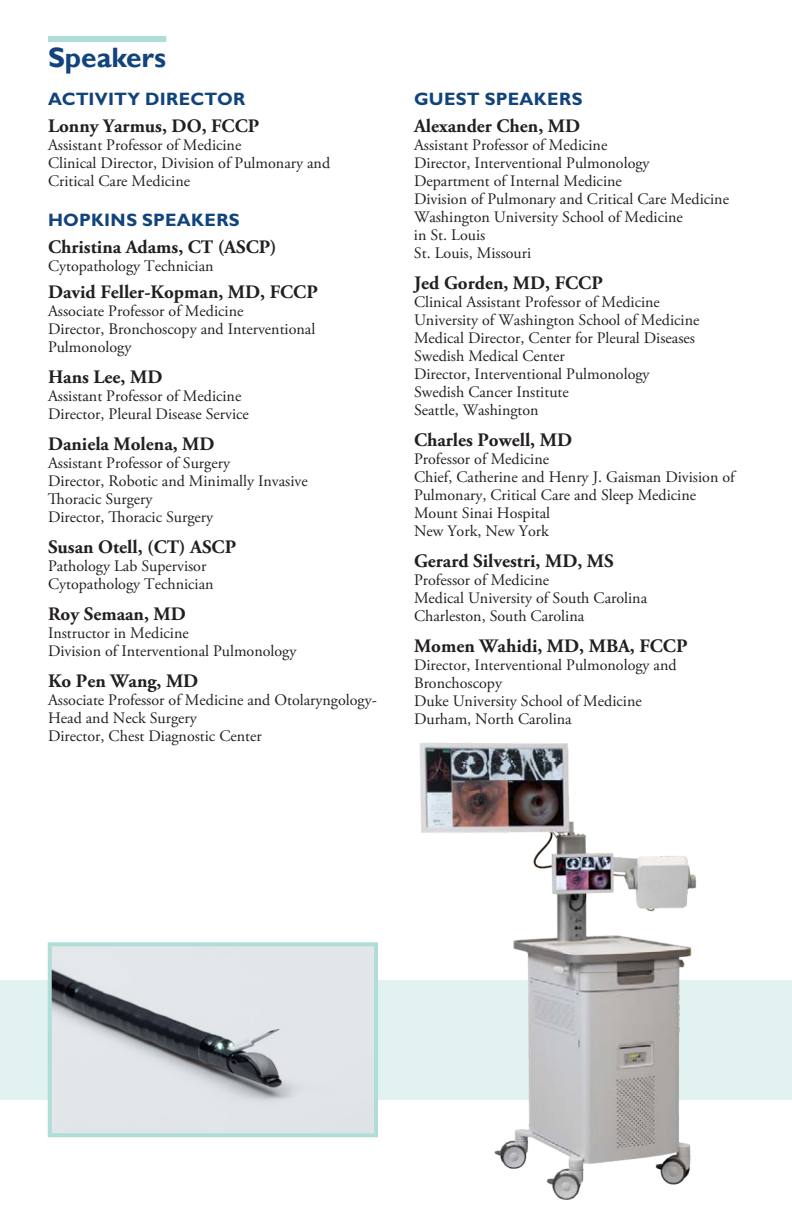
<style>
.page{position:relative;width:792px;height:1224px;background:#fff}
.page>*{position:absolute;margin:0;border:0;box-sizing:border-box;transform-origin:0 0}
.t1{font:700 28px "Gill Sans";color:#11437c}
.Faculty{font:700 19px "Adobe Garamond Pro";color:#231f20}
.Subhead{font:700 18px "Gill Sans";letter-spacing:.015em;color:#11437c}
.Fac__Title{font:16px/18px "Adobe Garamond Pro";color:#231f20}
</style>
<div class="page">
<div style="left:0;top:980px;width:792px;height:120px;background:#e1f2f1"></div>
<img style="left:53px;top:947px;width:320px;height:185px">
<div style="left:48px;top:942px;width:330px;height:195px;border:4px solid #afded9"></div>
<div style="left:48px;top:36px;width:118px;height:6px;background:#afded9"></div>
<img style="left:419px;top:742px;width:278px;height:458px">
<p class="t1" style="left:48px;top:41px;width:120px">Speakers</p>
<p class="Subhead" style="left:48px;top:88px;width:199px">ACTIVITY DIRECTOR</p>
<p class="Faculty" style="left:48px;top:115px;width:213px">Lonny Yarmus, DO, FCCP</p>
<p class="Fac__Title" style="left:48px;top:136px;width:195px">Assistant Professor of Medicine</p>
<p class="Fac__Title" style="left:48px;top:154px;width:284px">Clinical Director, Division of Pulmonary and<br>Critical Care Medicine</p>
<p class="Subhead" style="left:48px;top:209px;width:193px">HOPKINS SPEAKERS</p>
<p class="Faculty" style="left:48px;top:236px;width:230px">Christina Adams, CT (ASCP)</p>
<p class="Fac__Title" style="left:48px;top:257px;width:167px">Cytopathology Technician</p>
<p class="Faculty" style="left:48px;top:281px;width:271px">David Feller-Kopman, MD, FCCP</p>
<p class="Fac__Title" style="left:48px;top:302px;width:197px">Associate Professor of Medicine</p>
<p class="Fac__Title" style="left:48px;top:320px;width:269px">Director, Bronchoscopy and Interventional<br>Pulmonology</p>
<p class="Faculty" style="left:48px;top:366px;width:116px">Hans Lee, MD</p>
<p class="Fac__Title" style="left:48px;top:387px;width:195px">Assistant Professor of Medicine</p>
<p class="Fac__Title" style="left:48px;top:405px;width:202px">Director, Pleural Disease Service</p>
<p class="Faculty" style="left:48px;top:433px;width:168px">Daniela Molena, MD</p>
<p class="Fac__Title" style="left:48px;top:454px;width:184px">Assistant Professor of Surgery</p>
<p class="Fac__Title" style="left:48px;top:472px;width:261px">Director, Robotic and Minimally Invasive<br>Thoracic Surgery</p>
<p class="Fac__Title" style="left:48px;top:508px;width:167px">Director, Thoracic Surgery</p>
<p class="Faculty" style="left:48px;top:536px;width:190px">Susan Otell, (CT) ASCP</p>
<p class="Fac__Title" style="left:48px;top:557px;width:160px">Pathology Lab Supervisor</p>
<p class="Fac__Title" style="left:48px;top:575px;width:167px">Cytopathology Technician</p>
<p class="Faculty" style="left:48px;top:603px;width:139px">Roy Semaan, MD</p>
<p class="Fac__Title" style="left:48px;top:624px;width:142px">Instructor in Medicine</p>
<p class="Fac__Title" style="left:48px;top:642px;width:250px">Division of Interventional Pulmonology</p>
<p class="Faculty" style="left:48px;top:670px;width:152px">Ko Pen Wang, MD</p>
<p class="Fac__Title" style="left:48px;top:691px;width:330px">Associate Professor of Medicine and Otolaryngology-<br>Head and Neck Surgery</p>
<p class="Fac__Title" style="left:48px;top:727px;width:215px">Director, Chest Diagnostic Center</p>
<p class="Subhead" style="left:414px;top:88px;width:170px">GUEST SPEAKERS</p>
<p class="Faculty" style="left:414px;top:115px;width:168px">Alexander Chen, MD</p>
<p class="Fac__Title" style="left:414px;top:136px;width:195px">Assistant Professor of Medicine</p>
<p class="Fac__Title" style="left:414px;top:154px;width:237px">Director, Interventional Pulmonology</p>
<p class="Fac__Title" style="left:414px;top:172px;width:209px">Department of Internal Medicine</p>
<p class="Fac__Title" style="left:414px;top:190px;width:317px">Division of Pulmonary and Critical Care Medicine</p>
<p class="Fac__Title" style="left:414px;top:208px;width:270px">Washington University School of Medicine in St. Louis</p>
<p class="Fac__Title" style="left:414px;top:244px;width:119px">St. Louis, Missouri</p>
<p class="Faculty" style="left:414px;top:272px;width:190px">Jed Gorden, MD, FCCP</p>
<p class="Fac__Title" style="left:414px;top:293px;width:247px">Clinical Assistant Professor of Medicine</p>
<p class="Fac__Title" style="left:414px;top:311px;width:287px">University of Washington School of Medicine</p>
<p class="Fac__Title" style="left:414px;top:329px;width:283px">Medical Director, Center for Pleural Diseases</p>
<p class="Fac__Title" style="left:414px;top:347px;width:152px">Swedish Medical Center</p>
<p class="Fac__Title" style="left:414px;top:365px;width:237px">Director, Interventional Pulmonology</p>
<p class="Fac__Title" style="left:414px;top:383px;width:156px">Swedish Cancer Institute</p>
<p class="Fac__Title" style="left:414px;top:401px;width:126px">Seattle, Washington</p>
<p class="Faculty" style="left:414px;top:429px;width:160px">Charles Powell, MD</p>
<p class="Fac__Title" style="left:414px;top:450px;width:137px">Professor of Medicine</p>
<p class="Fac__Title" style="left:414px;top:468px;width:322px">Chief, Catherine and Henry J. Gaisman Division of<br>Pulmonary, Critical Care and Sleep Medicine</p>
<p class="Fac__Title" style="left:414px;top:504px;width:138px">Mount Sinai Hospital</p>
<p class="Fac__Title" style="left:414px;top:522px;width:136px">New York, New York</p>
<p class="Faculty" style="left:414px;top:550px;width:201px">Gerard Silvestri, MD, MS</p>
<p class="Fac__Title" style="left:414px;top:571px;width:137px">Professor of Medicine</p>
<p class="Fac__Title" style="left:414px;top:589px;width:235px">Medical University of South Carolina</p>
<p class="Fac__Title" style="left:414px;top:607px;width:172px">Charleston, South Carolina</p>
<p class="Faculty" style="left:414px;top:635px;width:275px">Momen Wahidi, MD, MBA, FCCP</p>
<p class="Fac__Title" style="left:414px;top:656px;width:264px">Director, Interventional Pulmonology and<br>Bronchoscopy</p>
<p class="Fac__Title" style="left:414px;top:692px;width:229px">Duke University School of Medicine</p>
<p class="Fac__Title" style="left:414px;top:710px;width:159px">Durham, North Carolina</p>
</div>
